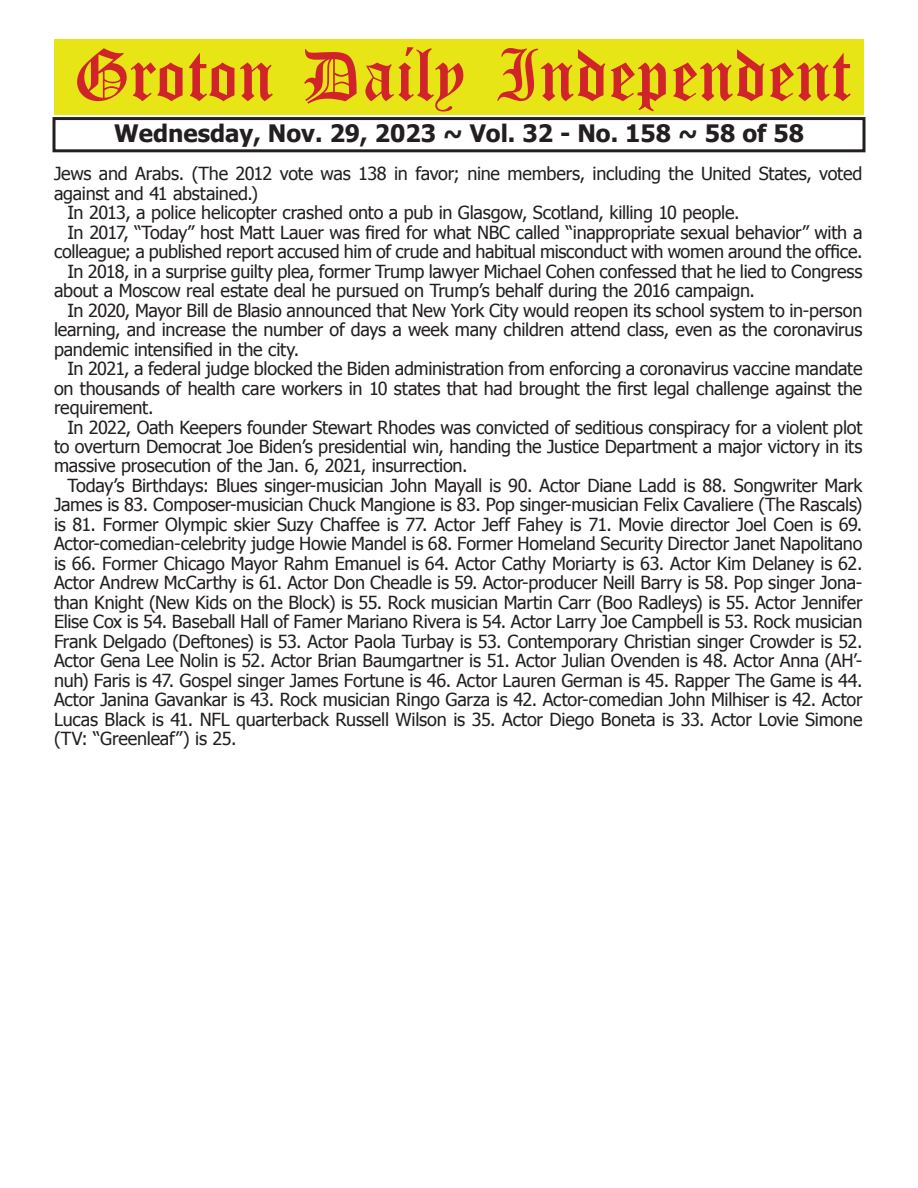
<style>
.page{position:relative;width:918px;height:1188px;background:#fff}
.page>*{position:absolute;margin:0;border:0;box-sizing:border-box;transform-origin:0 0}
.t1{font:54px "Old English Five";color:#d1232a}
.t2{font:700 24px "Tahoma";color:#231f20}
.t3{font:18px "Tahoma";letter-spacing:-.01em;color:#231f20}
</style>
<div class="page">
<div style="left:52px;top:117px;width:814px;height:35px;border:3px solid #231f20"></div>
<div style="left:54px;top:40px;width:810px;height:75px;background:#e7e515"></div>
<h1 class="t1" style="left:73px;top:50px;width:779px">Groton Daily Independent</h1>
<h2 class="t2" style="left:114px;top:116px;width:691px">Wednesday, Nov. 29, 2023 ~ Vol. 32 - No. 158 ~ 58 of 58</h2>
<p class="t3" style="left:54px;top:161px;width:810px">Jews and Arabs. (The 2012 vote was 138 in favor; nine members, including the United States, voted</p>
<p class="t3" style="left:54px;top:181px;width:206px">against and 41 abstained.)</p>
<p class="t3" style="left:68px;top:200px;width:674px">In 2013, a police helicopter crashed onto a pub in Glasgow, Scotland, killing 10 people.</p>
<p class="t3" style="left:68px;top:220px;width:796px">In 2017, “Today” host Matt Lauer was fired for what NBC called “inappropriate sexual behavior” with a</p>
<p class="t3" style="left:54px;top:239px;width:810px">colleague; a published report accused him of crude and habitual misconduct with women around the office.</p>
<p class="t3" style="left:68px;top:259px;width:796px">In 2018, in a surprise guilty plea, former Trump lawyer Michael Cohen confessed that he lied to Congress</p>
<p class="t3" style="left:54px;top:278px;width:703px">about a Moscow real estate deal he pursued on Trump’s behalf during the 2016 campaign.</p>
<p class="t3" style="left:68px;top:298px;width:797px">In 2020, Mayor Bill de Blasio announced that New York City would reopen its school system to in-person</p>
<p class="t3" style="left:54px;top:317px;width:810px">learning, and increase the number of days a week many children attend class, even as the coronavirus</p>
<p class="t3" style="left:54px;top:337px;width:247px">pandemic intensified in the city.</p>
<p class="t3" style="left:68px;top:356px;width:797px">In 2021, a federal judge blocked the Biden administration from enforcing a coronavirus vaccine mandate</p>
<p class="t3" style="left:54px;top:376px;width:810px">on thousands of health care workers in 10 states that had brought the first legal challenge against the</p>
<p class="t3" style="left:54px;top:395px;width:101px">requirement.</p>
<p class="t3" style="left:68px;top:415px;width:796px">In 2022, Oath Keepers founder Stewart Rhodes was convicted of seditious conspiracy for a violent plot</p>
<p class="t3" style="left:54px;top:434px;width:810px">to overturn Democrat Joe Biden’s presidential win, handing the Justice Department a major victory in its</p>
<p class="t3" style="left:54px;top:454px;width:415px">massive prosecution of the Jan. 6, 2021, insurrection.</p>
<p class="t3" style="left:68px;top:473px;width:797px">Today’s Birthdays: Blues singer-musician John Mayall is 90. Actor Diane Ladd is 88. Songwriter Mark</p>
<p class="t3" style="left:54px;top:493px;width:810px">James is 83. Composer-musician Chuck Mangione is 83. Pop singer-musician Felix Cavaliere (The Rascals)</p>
<p class="t3" style="left:54px;top:512px;width:810px">is 81. Former Olympic skier Suzy Chaffee is 77. Actor Jeff Fahey is 71. Movie director Joel Coen is 69.</p>
<p class="t3" style="left:54px;top:532px;width:810px">Actor-comedian-celebrity judge Howie Mandel is 68. Former Homeland Security Director Janet Napolitano</p>
<p class="t3" style="left:54px;top:551px;width:810px">is 66. Former Chicago Mayor Rahm Emanuel is 64. Actor Cathy Moriarty is 63. Actor Kim Delaney is 62.</p>
<p class="t3" style="left:54px;top:571px;width:810px">Actor Andrew McCarthy is 61. Actor Don Cheadle is 59. Actor-producer Neill Barry is 58. Pop singer Jona-</p>
<p class="t3" style="left:54px;top:590px;width:810px">than Knight (New Kids on the Block) is 55. Rock musician Martin Carr (Boo Radleys) is 55. Actor Jennifer</p>
<p class="t3" style="left:54px;top:610px;width:810px">Elise Cox is 54. Baseball Hall of Famer Mariano Rivera is 54. Actor Larry Joe Campbell is 53. Rock musician</p>
<p class="t3" style="left:54px;top:629px;width:810px">Frank Delgado (Deftones) is 53. Actor Paola Turbay is 53. Contemporary Christian singer Crowder is 52.</p>
<p class="t3" style="left:54px;top:649px;width:810px">Actor Gena Lee Nolin is 52. Actor Brian Baumgartner is 51. Actor Julian Ovenden is 48. Actor Anna (AH’-</p>
<p class="t3" style="left:54px;top:668px;width:810px">nuh) Faris is 47. Gospel singer James Fortune is 46. Actor Lauren German is 45. Rapper The Game is 44.</p>
<p class="t3" style="left:54px;top:688px;width:810px">Actor Janina Gavankar is 43. Rock musician Ringo Garza is 42. Actor-comedian John Milhiser is 42. Actor</p>
<p class="t3" style="left:54px;top:707px;width:810px">Lucas Black is 41. NFL quarterback Russell Wilson is 35. Actor Diego Boneta is 33. Actor Lovie Simone</p>
<p class="t3" style="left:54px;top:727px;width:184px">(TV: “Greenleaf”) is 25.</p>
</div>
